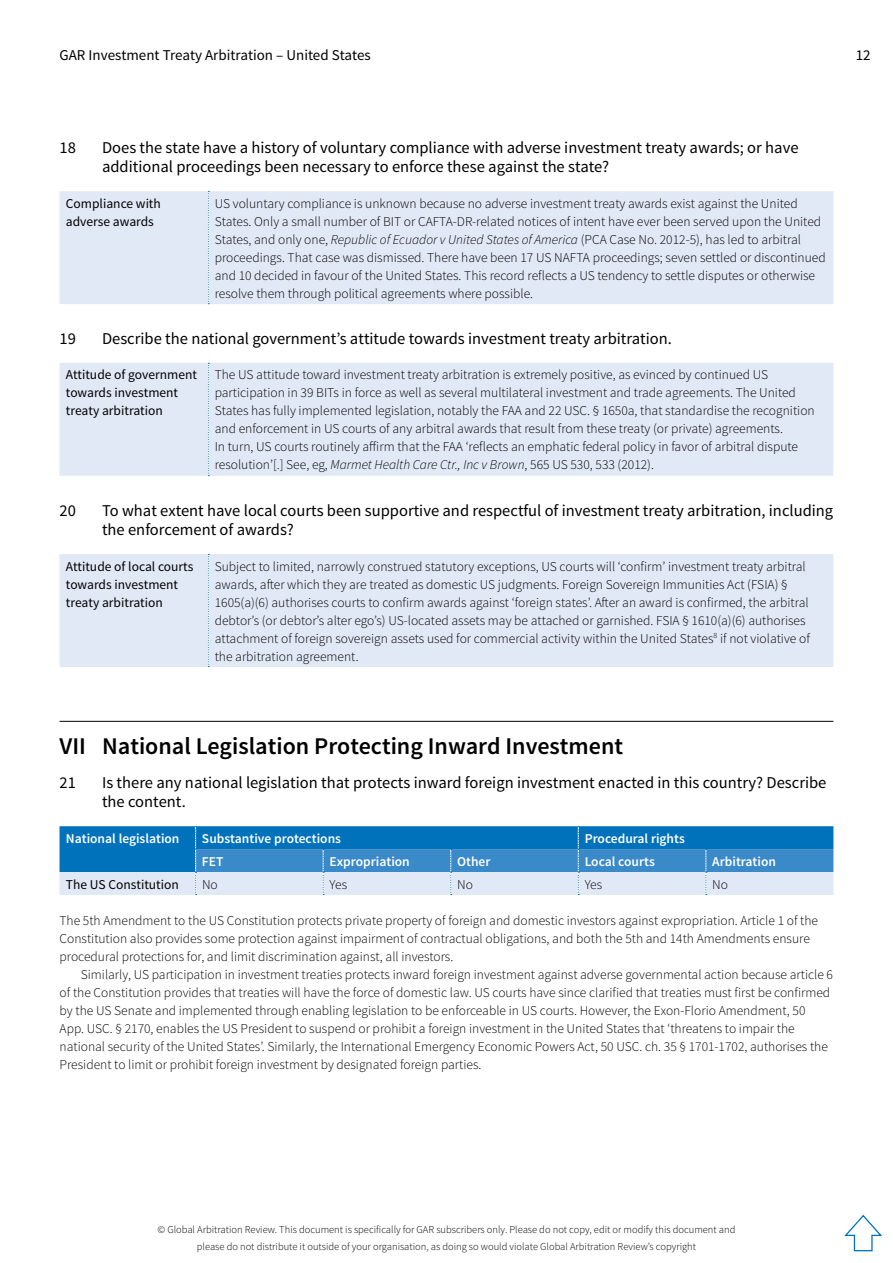
<style>
.page{position:relative;width:893px;height:1263px;background:#fff}
.page>*{position:absolute;margin:0;border:0;box-sizing:border-box;transform-origin:0 0}
.t1{font:600 24px "Source Sans Pro";color:#000}
.t2{font:16.5px/19.5px "Source Sans Pro";color:#000}
.t3{font:15px "Source Sans Pro";color:#000}
.t4{font:300 13.5px/18px "Source Sans Pro";color:#000}
.t5{font:13.5px/18px "Source Sans Pro";color:#000}
.t6{font:600 13.5px "Source Sans Pro";color:#fff}
.t7{font:300 10.5px/16.5px "Source Sans Pro";color:#000;text-align:center}
.s1{font-style:italic}
</style>
<div class="page">
<svg style="left:844px;top:1214px;width:38px;height:38px"></svg>
<div style="left:60px;top:191px;width:773px;height:113px;background:#e1e8f6"></div>
<svg style="left:208px;top:191px;width:1px;height:113px"></svg>
<div style="left:60px;top:363px;width:773px;height:113px;background:#e1e8f6"></div>
<svg style="left:208px;top:363px;width:1px;height:113px"></svg>
<div style="left:60px;top:554px;width:773px;height:113px;background:#e1e8f6"></div>
<svg style="left:208px;top:554px;width:1px;height:113px"></svg>
<hr style="left:60px;top:721px;width:773px;height:1px;background:#000">
<svg style="left:60px;top:826px;width:773px;height:69px;background:#5ca0d3"></svg>
<p class="t3" style="left:60px;top:45px;width:313px">GAR Investment Treaty Arbitration – United States</p>
<p class="t3" style="left:856px;top:45px;width:16px">12</p>
<p class="t2" style="left:60px;top:138px;width:18px">18</p>
<p class="t2" style="left:102px;top:138px;width:698px">Does the state have a history of voluntary compliance with adverse investment treaty awards; or have additional proceedings been necessary to enforce these against the state?</p>
<p class="t5" style="left:66px;top:194px;width:96px">Compliance with adverse awards</p>
<p class="t4" style="left:215px;top:194px;width:613px">US voluntary compliance is unknown because no adverse investment treaty awards exist against the United States. Only a small number of BIT or CAFTA-DR-related notices of intent have ever been served upon the United States, and only one, <span class="s1">Republic of Ecuador v United States of America</span> (PCA Case No. 2012-5), has led to arbitral proceedings. That case was dismissed. There have been 17 US NAFTA proceedings; seven settled or discontinued and 10 decided in favour of the United States. This record reflects a US tendency to settle disputes or otherwise resolve them through political agreements where possible.</p>
<p class="t2" style="left:60px;top:329px;width:18px">19</p>
<p class="t2" style="left:102px;top:329px;width:571px">Describe the national government’s attitude towards investment treaty arbitration.</p>
<p class="t5" style="left:66px;top:366px;width:133px">Attitude of government towards investment treaty arbitration</p>
<p class="t4" style="left:215px;top:366px;width:601px">The US attitude toward investment treaty arbitration is extremely positive, as evinced by continued US participation in 39 BITs in force as well as several multilateral investment and trade agreements. The United States has fully implemented legislation, notably the FAA and 22 USC. § 1650a, that standardise the recognition and enforcement in US courts of any arbitral awards that result from these treaty (or private) agreements.<br>In turn, US courts routinely affirm that the FAA ‘reflects an emphatic federal policy in favor of arbitral dispute resolution’[.] See, eg, <span class="s1">Marmet Health Care Ctr., Inc v Brown</span>, 565 US 530, 533 (2012).</p>
<p class="t2" style="left:60px;top:501px;width:18px">20</p>
<p class="t2" style="left:102px;top:501px;width:733px">To what extent have local courts been supportive and respectful of investment treaty arbitration, including the enforcement of awards?</p>
<p class="t5" style="left:66px;top:557px;width:129px">Attitude of local courts towards investment treaty arbitration</p>
<p class="t4" style="left:215px;top:557px;width:597px">Subject to limited, narrowly construed statutory exceptions, US courts will ‘confirm’ investment treaty arbitral awards, after which they are treated as domestic US judgments. Foreign Sovereign Immunities Act (FSIA) § 1605(a)(6) authorises courts to confirm awards against ‘foreign states’. After an award is confirmed, the arbitral debtor’s (or debtor’s alter ego’s) US-located assets may be attached or garnished. FSIA § 1610(a)(6) authorises attachment of foreign sovereign assets used for commercial activity within the United States<sup>8</sup> if not violative of the arbitration agreement.</p>
<h1 class="t1" style="left:60px;top:731px;width:565px">VII National Legislation Protecting Inward Investment</h1>
<p class="t2" style="left:60px;top:773px;width:18px">21</p>
<p class="t2" style="left:102px;top:773px;width:726px">Is there any national legislation that protects inward foreign investment enacted in this country? Describe the content.</p>
<p class="t6" style="left:66px;top:830px;width:115px">National legislation</p>
<p class="t6" style="left:202px;top:830px;width:141px">Substantive protections</p>
<p class="t6" style="left:585px;top:830px;width:102px">Procedural rights</p>
<p class="t6" style="left:202px;top:853px;width:23px">FET</p>
<p class="t6" style="left:330px;top:853px;width:82px">Expropriation</p>
<p class="t6" style="left:457px;top:853px;width:35px">Other</p>
<p class="t6" style="left:585px;top:853px;width:72px">Local courts</p>
<p class="t6" style="left:712px;top:853px;width:65px">Arbitration</p>
<p class="t5" style="left:66px;top:875px;width:114px">The US Constitution</p>
<p class="t4" style="left:202px;top:875px;width:17px">No</p>
<p class="t4" style="left:330px;top:875px;width:19px">Yes</p>
<p class="t4" style="left:457px;top:875px;width:17px">No</p>
<p class="t4" style="left:585px;top:875px;width:19px">Yes</p>
<p class="t4" style="left:712px;top:875px;width:17px">No</p>
<p class="t4" style="left:60px;top:911px;width:760px">The 5th Amendment to the US Constitution protects private property of foreign and domestic investors against expropriation. Article 1 of the<br>Constitution also provides some protection against impairment of contractual obligations, and both the 5th and 14th Amendments ensure procedural protections for, and limit discrimination against, all investors.</p>
<p class="t4" style="left:60px;top:965px;width:775px;text-indent:21px">Similarly, US participation in investment treaties protects inward foreign investment against adverse governmental action because article 6 of the Constitution provides that treaties will have the force of domestic law. US courts have since clarified that treaties must first be confirmed by the US Senate and implemented through enabling legislation to be enforceable in US courts. However, the Exon-Florio Amendment, 50<br>App. USC. § 2170, enables the US President to suspend or prohibit a foreign investment in the United States that ‘threatens to impair the national security of the United States’. Similarly, the International Emergency Economic Powers Act, 50 USC. ch. 35 § 1701-1702, authorises the President to limit or prohibit foreign investment by designated foreign parties.</p>
<p class="t7" style="left:158px;top:1221px;width:579px">© Global Arbitration Review. This document is specifically for GAR subscribers only. Please do not copy, edit or modify this document and please do not distribute it outside of your organisation, as doing so would violate Global Arbitration Review’s copyright</p>
</div>
